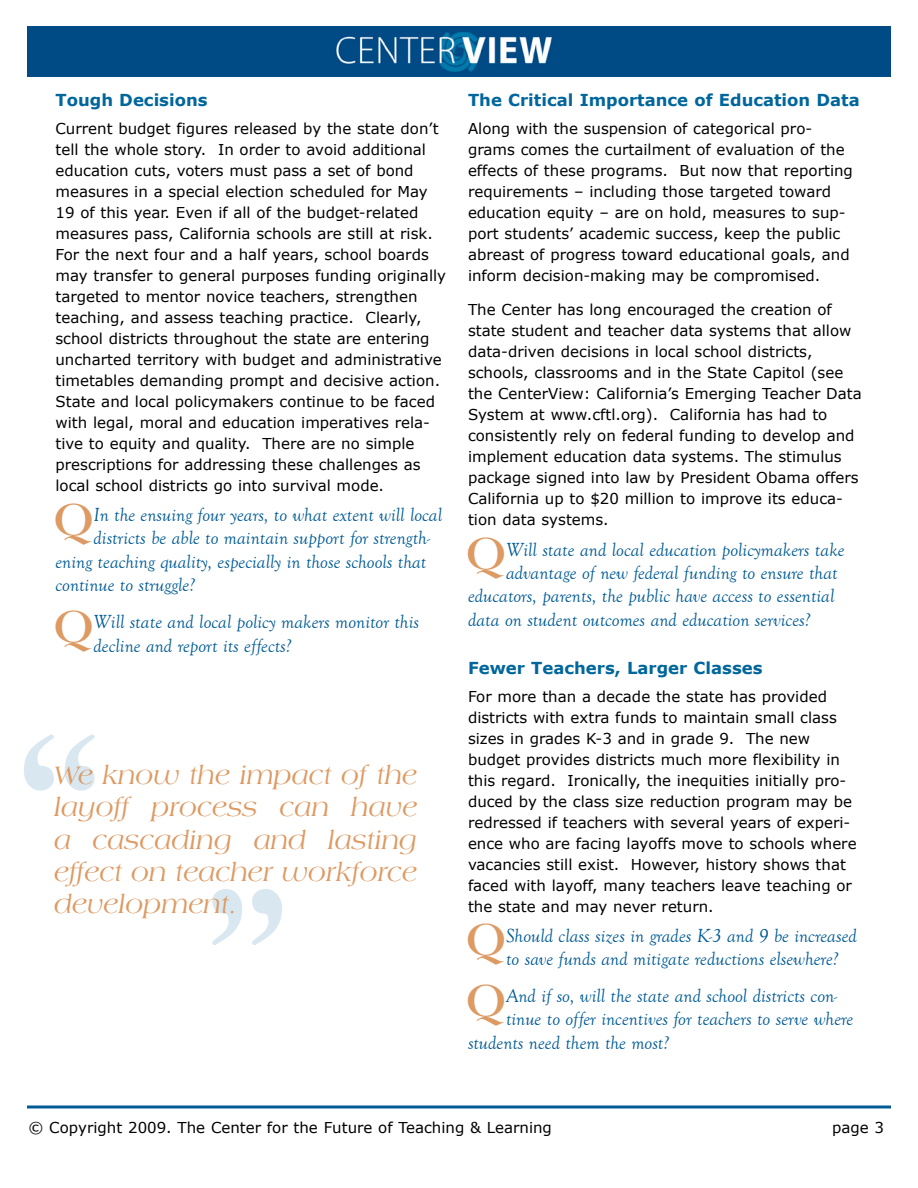
<style>
.page{position:relative;width:918px;height:1188px;background:#fff}
.page>*{position:absolute;margin:0;border:0;box-sizing:border-box;transform-origin:0 0}
.t1{font:225px "Plantagenet Cherokee";color:#d9e8f0}
.t2{font:700 47.85px "Americana";color:#dd9a63}
.t3{font:italic 27px/32.4px "Americana";color:#dd9a63;text-align:justify}
.t4{font:italic 19.5px/23.4px "Goudy Old Style T";color:#005b96}
.t5{font:700 16.5px "Verdana";color:#00669c}
.t6{font:15px/21px "Verdana";color:#000}
</style>
<div class="page">
<img style="left:27px;top:27px;width:864px;height:50px">
<hr style="left:27px;top:1105px;width:864px;height:3px;background:#005b96">
<p class="t5" style="left:56px;top:90px;width:154px">Tough Decisions</p>
<p class="t6" style="left:56px;top:117px;width:392px">Current budget figures released by the state don’t tell the whole story. In order to avoid additional education cuts, voters must pass a set of bond measures in a special election scheduled for May 19 of this year. Even if all of the budget-related measures pass, California schools are still at risk.<br>For the next four and a half years, school boards may transfer to general purposes funding originally targeted to mentor novice teachers, strengthen teaching, and assess teaching practice. Clearly, school districts throughout the state are entering uncharted territory with budget and administrative timetables demanding prompt and decisive action.<br>State and local policymakers continue to be faced with legal, moral and education imperatives rela&shy;tive to equity and quality. There are no simple prescriptions for addressing these challenges as local school districts go into survival mode.</p>
<h2 class="t2" style="left:54px;top:492px;width:41px">Q</h2>
<h3 class="t4" style="left:94px;top:503px;width:350px">In the ensuing four years, to what extent will local</h3>
<h3 class="t4" style="left:94px;top:527px;width:338px">districts be able to maintain support for strength-</h3>
<h3 class="t4" style="left:56px;top:550px;width:372px">ening teaching quality, especially in those schools that</h3>
<h3 class="t4" style="left:56px;top:574px;width:141px">continue to struggle?</h3>
<h2 class="t2" style="left:54px;top:599px;width:41px">Q</h2>
<h3 class="t4" style="left:94px;top:611px;width:327px">Will state and local policy makers monitor this decline and report its effects?</h3>
<h1 class="t1" style="left:16px;top:684px;width:87px">“</h1>
<h3 class="t3" style="left:54px;top:758px;width:365px">We know the impact of the layoff process can have a cascading and lasting effect on teacher workforce development.</h3>
<h1 class="t1" style="left:205px;top:840px;width:86px">”</h1>
<p class="t5" style="left:468px;top:90px;width:393px">The Critical Importance of Education Data</p>
<p class="t6" style="left:468px;top:117px;width:386px">Along with the suspension of categorical pro&shy;grams comes the curtailment of evaluation of the effects of these programs. But now that reporting requirements – including those targeted toward education equity – are on hold, measures to sup&shy;port students’ academic success, keep the public abreast of progress toward educational goals, and inform decision-making may be compromised.</p>
<p class="t6" style="left:468px;top:299px;width:395px">The Center has long encouraged the creation of state student and teacher data systems that allow data-driven decisions in local school districts, schools, classrooms and in the State Capitol (see the CenterView: California’s Emerging Teacher Data System at www.cftl.org). California has had to consistently rely on federal funding to develop and implement education data systems. The stimulus package signed into law by President Obama offers California up to $20 million to improve its educa&shy;tion data systems.</p>
<h2 class="t2" style="left:466px;top:527px;width:41px">Q</h2>
<h3 class="t4" style="left:506px;top:538px;width:340px">Will state and local education policymakers take</h3>
<h3 class="t4" style="left:506px;top:561px;width:333px">advantage of new federal funding to ensure that</h3>
<h3 class="t4" style="left:468px;top:585px;width:368px">educators, parents, the public have access to essential</h3>
<h3 class="t4" style="left:468px;top:608px;width:344px">data on student outcomes and education services?</h3>
<p class="t5" style="left:468px;top:657px;width:296px">Fewer Teachers, Larger Classes</p>
<p class="t6" style="left:468px;top:685px;width:390px">For more than a decade the state has provided districts with extra funds to maintain small class sizes in grades K-3 and in grade 9. The new budget provides districts much more flexibility in this regard. Ironically, the inequities initially pro&shy;duced by the class size reduction program may be redressed if teachers with several years of experi&shy;ence who are facing layoffs move to schools where vacancies still exist. However, history shows that faced with layoff, many teachers leave teaching or the state and may never return.</p>
<h2 class="t2" style="left:466px;top:913px;width:41px">Q</h2>
<h3 class="t4" style="left:506px;top:924px;width:352px">Should class sizes in grades K-3 and 9 be increased to save funds and mitigate reductions elsewhere?</h3>
<h2 class="t2" style="left:466px;top:973px;width:41px">Q</h2>
<h3 class="t4" style="left:506px;top:984px;width:333px">And if so, will the state and school districts con-</h3>
<h3 class="t4" style="left:506px;top:1008px;width:349px">tinue to offer incentives for teachers to serve where</h3>
<h3 class="t4" style="left:468px;top:1031px;width:202px">students need them the most?</h3>
<p class="t6" style="left:28px;top:1117px;width:525px">© Copyright 2009. The Center for the Future of Teaching &amp; Learning</p>
<p class="t6" style="left:832px;top:1117px;width:53px">page 3</p>
</div>
